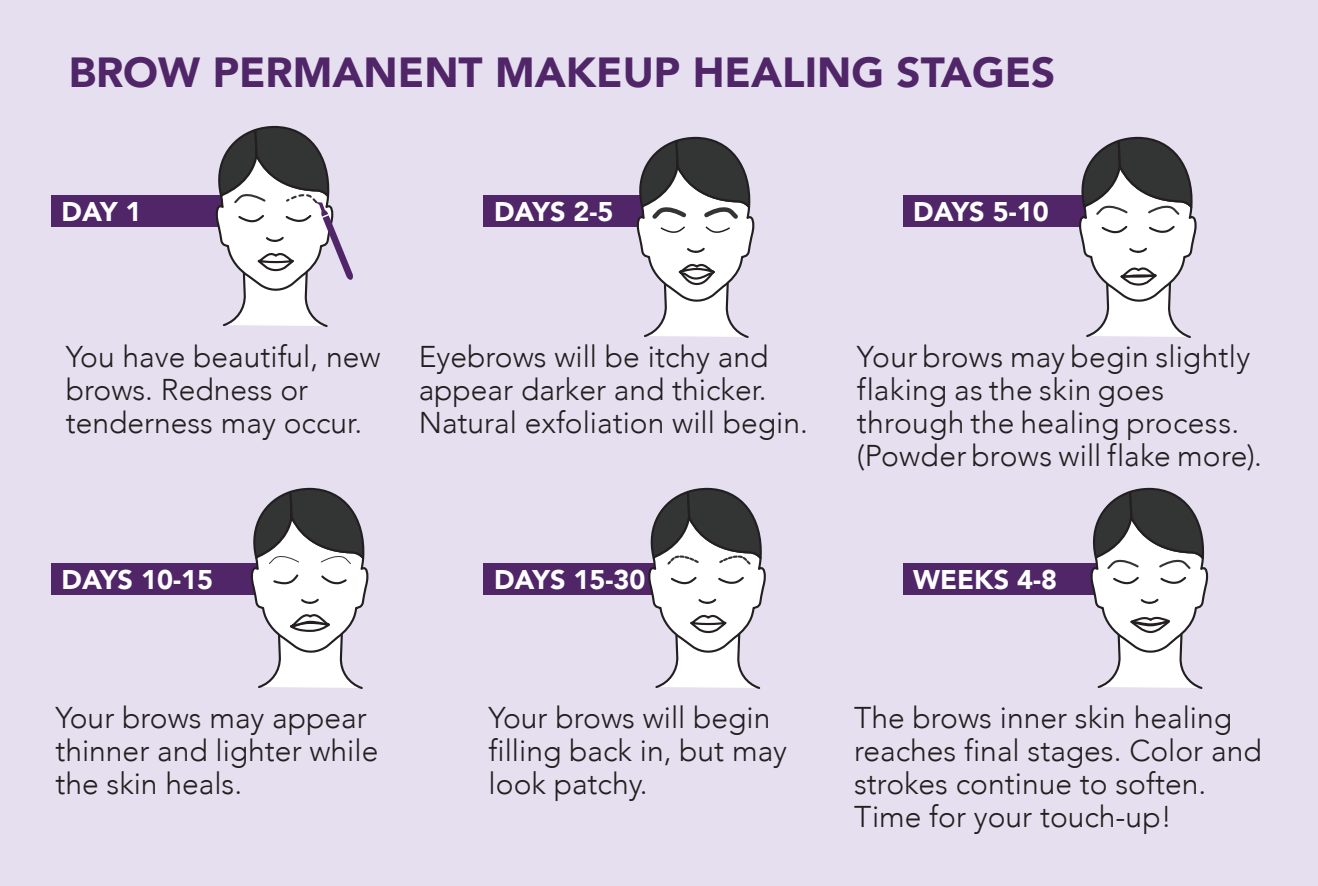
<style>
.page{position:relative;width:1318px;height:886px;background:#e6dfef}
.page>*{position:absolute;margin:0;border:0;box-sizing:border-box;transform-origin:0 0}
.t1{font:900 42px "Avenir";color:#502668}
.t2{font:300 30px/33px "Avenir";color:#231f20}
.t3{font:900 27px "Avenir";color:#fff}
</style>
<div class="page">
<div style="left:51px;top:563px;width:251px;height:32px;background:#502668"></div>
<div style="left:51px;top:195px;width:251px;height:32px;background:#502668"></div>
<div style="left:483px;top:195px;width:251px;height:32px;background:#502668"></div>
<div style="left:902px;top:195px;width:251px;height:32px;background:#502668"></div>
<div style="left:483px;top:563px;width:251px;height:32px;background:#502668"></div>
<div style="left:902px;top:563px;width:251px;height:32px;background:#502668"></div>
<svg style="left:1090px;top:487px;width:119px;height:202px"></svg>
<svg style="left:1079px;top:136px;width:118px;height:202px"></svg>
<svg style="left:636px;top:136px;width:119px;height:202px"></svg>
<svg style="left:648px;top:487px;width:118px;height:202px"></svg>
<svg style="left:250px;top:487px;width:119px;height:202px"></svg>
<svg style="left:215px;top:125px;width:138px;height:202px"></svg>
<h1 class="t1" style="left:69px;top:37px;width:988px">BROW PERMANENT MAKEUP HEALING STAGES</h1>
<p class="t3" style="left:62px;top:188px;width:81px">DAY 1</p>
<p class="t3" style="left:494px;top:188px;width:121px">DAYS 2-5</p>
<p class="t3" style="left:913px;top:188px;width:137px">DAYS 5-10</p>
<p class="t2" style="left:66px;top:340px;width:316px">You have beautiful, new brows. Redness or tenderness may occur.</p>
<p class="t2" style="left:419px;top:340px;width:391px">Eyebrows will be itchy and appear darker and thicker.<br>Natural exfoliation will begin.</p>
<p class="t2" style="left:857px;top:340px;width:406px">Your brows may begin slightly flaking as the skin goes through the healing process. (Powder brows will flake more).</p>
<p class="t3" style="left:62px;top:556px;width:153px">DAYS 10-15</p>
<p class="t3" style="left:494px;top:556px;width:153px">DAYS 15-30</p>
<p class="t3" style="left:913px;top:556px;width:145px">WEEKS 4-8</p>
<p class="t2" style="left:55px;top:701px;width:324px">Your brows may appear thinner and lighter while the skin heals.</p>
<p class="t2" style="left:488px;top:701px;width:300px">Your brows will begin filling back in, but may look patchy.</p>
<p class="t2" style="left:854px;top:701px;width:409px">The brows inner skin healing reaches final stages. Color and strokes continue to soften.<br>Time for your touch-up!</p>
</div>
